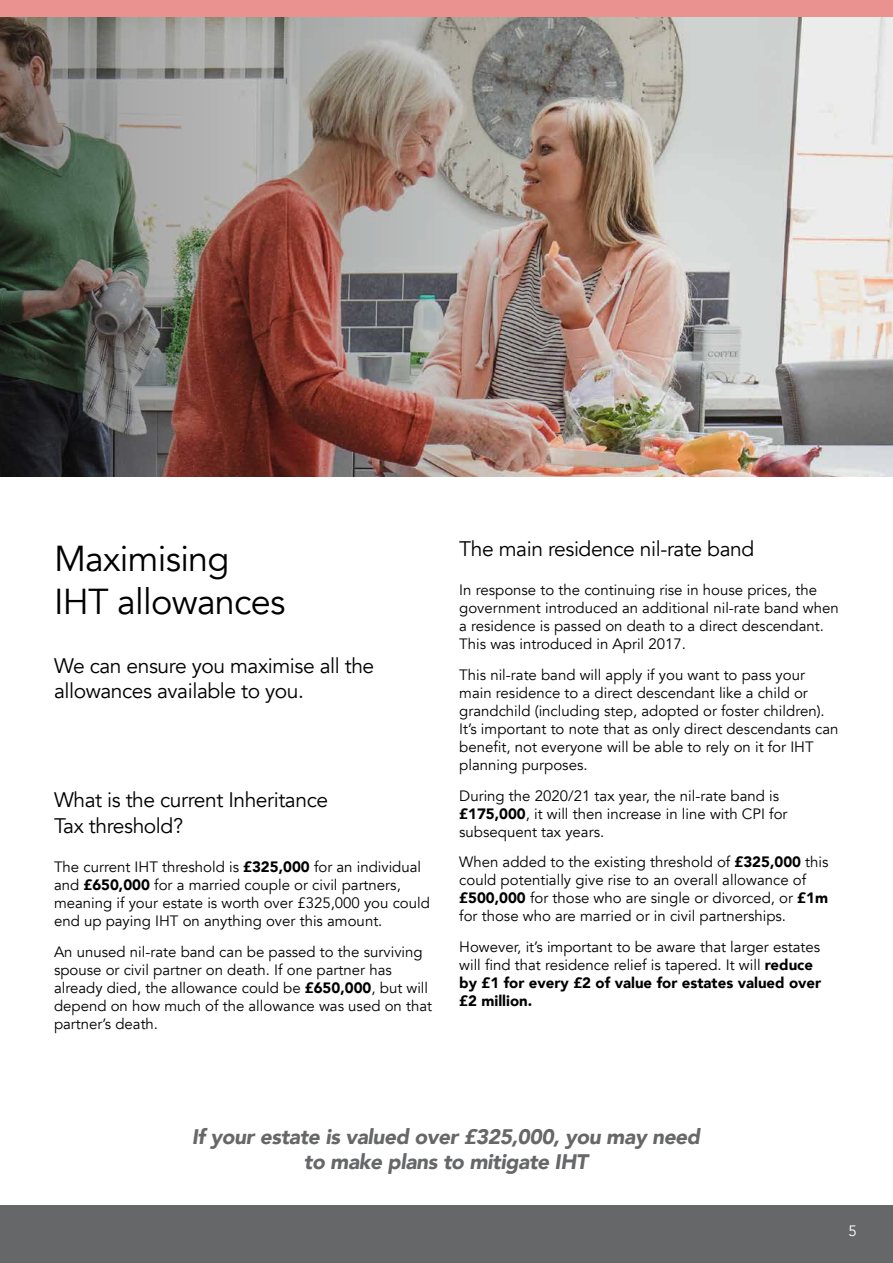
<style>
.page{position:relative;width:893px;height:1263px;background:#fff}
.page>*{position:absolute;margin:0;border:0;box-sizing:border-box;transform-origin:0 0}
.t1{font:36px/43.2px "Avenir";letter-spacing:-.02em;color:#000}
.t2{font:21px/25.2px "Avenir";letter-spacing:-.02em;color:#000}
.t3{font:italic 900 21px/25.2px "Avenir";letter-spacing:-.02em;color:#666768;text-align:center}
.t4{font:15px/18px "Avenir";color:#000}
.t5{font:15px "Avenir";color:#fff}
.s1{font-weight:900}
</style>
<div class="page">
<div style="left:0;top:0;width:893px;height:17px;background:#ea928f"></div>
<div style="left:0;top:1205px;width:893px;height:58px;background:#666768"></div>
<img style="left:0;top:17px;width:893px;height:459px">
<h1 class="t1" style="left:54px;top:537px;width:233px">Maximising<br>IHT allowances</h1>
<h2 class="t2" style="left:54px;top:654px;width:322px">We can ensure you maximise all the allowances available to you.</h2>
<h2 class="t2" style="left:54px;top:788px;width:276px">What is the current Inheritance<br>Tax threshold?</h2>
<p class="t4" style="left:54px;top:858px;width:377px">The current IHT threshold is <span class="s1">£325,000</span> for an individual and <span class="s1">£650,000</span> for a married couple or civil partners, meaning if your estate is worth over £325,000 you could end up paying IHT on anything over this amount.</p>
<p class="t4" style="left:54px;top:943px;width:380px">An unused nil-rate band can be passed to the surviving spouse or civil partner on death. If one partner has already died, the allowance could be <span class="s1">£650,000</span>, but will depend on how much of the allowance was used on that partner’s death.</p>
<h2 class="t2" style="left:459px;top:536px;width:296px">The main residence nil-rate band</h2>
<p class="t4" style="left:459px;top:581px;width:381px">In response to the continuing rise in house prices, the government introduced an additional nil-rate band when a residence is passed on death to a direct descendant.<br>This was introduced in April 2017.</p>
<p class="t4" style="left:459px;top:666px;width:381px">This nil-rate band will apply if you want to pass your main residence to a direct descendant like a child or grandchild (including step, adopted or foster children).<br>It’s important to note that as only direct descendants can benefit, not everyone will be able to rely on it for IHT planning purposes.</p>
<p class="t4" style="left:459px;top:787px;width:330px">During the 2020/21 tax year, the nil-rate band is <span class="s1">£175,000</span>, it will then increase in line with CPI for subsequent tax years.</p>
<p class="t4" style="left:459px;top:853px;width:371px">When added to the existing threshold of <span class="s1">£325,000</span> this could potentially give rise to an overall allowance of <span class="s1">£500,000</span> for those who are single or divorced, or <span class="s1">£1m </span>for those who are married or in civil partnerships.</p>
<p class="t4" style="left:459px;top:938px;width:364px">However, it’s important to be aware that larger estates will find that residence relief is tapered. It will <span class="s1">reduce by £1 for every £2 of value for estates valued over £2 million.</span></p>
<h2 class="t3" style="left:192px;top:1124px;width:510px">If your estate is valued over £325,000, you may need to make plans to mitigate IHT</h2>
<p class="t5" style="left:848px;top:1222px;width:10px">5</p>
</div>
